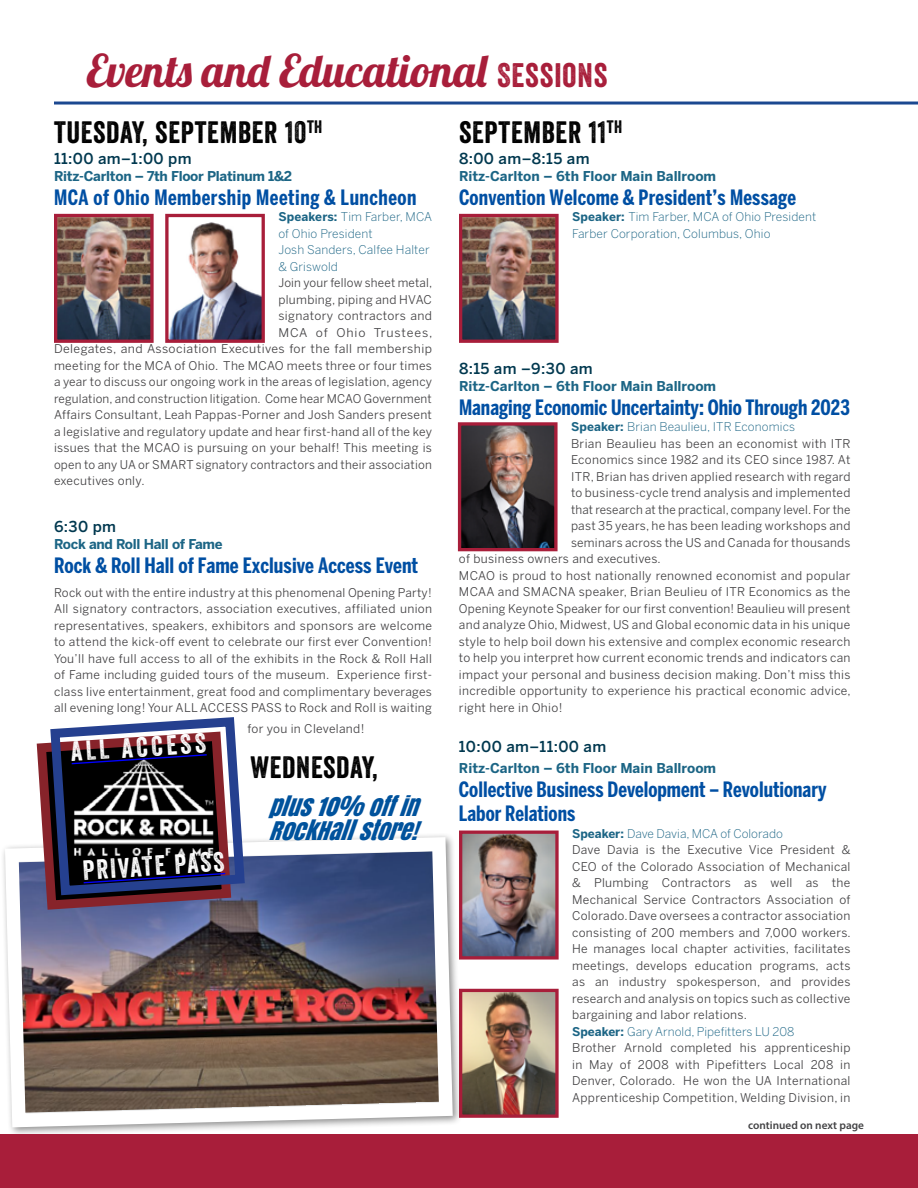
<style>
.page{position:relative;width:918px;height:1188px;background:#fff}
.page>*{position:absolute;margin:0;border:0;box-sizing:border-box;transform-origin:0 0}
.t1{font:45px "Lobster 1.4";color:#a81e3a}
.t2{font:30px "Veneer";letter-spacing:.025em;color:#000}
.t3{font:27px "Veneer";color:#fff}
.t4{font:italic 24px/24px "Anton";color:#00529c}
.t5{font:700 extra-condensed 21px/24px "Benton Sans";color:#004fa3}
.t6{font:700 extra-condensed 21px "Benton Sans";letter-spacing:.025em;color:#004fa3}
.t7{font:500 15px "Benton Sans";letter-spacing:.025em;color:#00384f}
.t8{font:700 13.5px "Benton Sans";color:#1c6585}
.t9{font:700 13.5px "Benton Sans";letter-spacing:-.02em;color:#1c6585}
.t10{font:12px/16.5px "Benton Sans";letter-spacing:.025em;color:#414042;text-align:justify}
.t11{font:300 12px/16.5px "Benton Sans";letter-spacing:.01em;color:#1c6585}
.t12{font:12px "Benton Sans";letter-spacing:.07em;color:#414042}
.t13{font:600 11.25px "Myriad Pro";color:#434345}
.s1{font-family:"Veneer";font-size:33px}
.s2{font-weight:700}
.s3{font-weight:700;color:#1c6585}
.s4{font-weight:300;color:#1c6585}
</style>
<div class="page">
<hr style="left:54px;top:102px;width:864px;height:3px;background:#1b4890">
<img style="left:3px;top:830px;width:457px;height:304px">
<div style="left:0;top:1134px;width:918px;height:54px;background:#a81e3a"></div>
<img style="left:462px;top:426px;width:92px;height:121px">
<div style="left:458px;top:422px;width:100px;height:129px;border:3px solid #a81e3a"></div>
<img style="left:463px;top:835px;width:92px;height:121px">
<div style="left:459px;top:831px;width:100px;height:129px;border:3px solid #a81e3a"></div>
<img style="left:169px;top:222px;width:92px;height:117px">
<div style="left:165px;top:214px;width:100px;height:129px;border:3px solid #a81e3a"></div>
<img style="left:58px;top:218px;width:92px;height:121px">
<div style="left:54px;top:214px;width:100px;height:129px;border:3px solid #a81e3a"></div>
<img style="left:463px;top:218px;width:92px;height:121px">
<div style="left:459px;top:214px;width:100px;height:129px;border:3px solid #a81e3a"></div>
<img style="left:463px;top:993px;width:92px;height:121px">
<div style="left:459px;top:989px;width:100px;height:129px;border:3px solid #a81e3a"></div>
<svg style="left:32px;top:717px;width:218px;height:197px"></svg>
<h1 class="t1" style="left:86px;top:42px;width:523px">Events and Educational <span class="s1">SESSIONS</span></h1>
<h2 class="t2" style="left:459px;top:114px;width:165px">SEPTEMBER 11<sup>TH</sup></h2>
<p class="t7" style="left:459px;top:150px;width:132px">8:00 am–8:15 am</p>
<p class="t8" style="left:459px;top:168px;width:259px">Ritz-Carlton – 6th Floor Main Ballroom</p>
<h3 class="t5" style="left:459px;top:185px;width:339px">Convention Welcome &amp; President’s Message</h3>
<p class="t11" style="left:572px;top:208px;width:246px"><span class="s2">Speaker:</span> Tim Farber, MCA of Ohio President<br>Farber Corporation, Columbus, Ohio</p>
<h2 class="t2" style="left:54px;top:114px;width:270px">TUESDAY, SEPTEMBER 10<sup>TH</sup></h2>
<p class="t7" style="left:54px;top:150px;width:139px">11:00 am–1:00 pm</p>
<p class="t9" style="left:54px;top:168px;width:240px">Ritz-Carlton – 7th Floor Platinum 1&amp;2</p>
<h3 class="t6" style="left:54px;top:185px;width:364px">MCA of Ohio Membership Meeting &amp; Luncheon</h3>
<p class="t11" style="left:278px;top:208px;width:155px"><span class="s2">Speakers:</span> Tim Farber, MCA of Ohio President<br>Josh Sanders, Calfee Halter &amp; Griswold</p>
<p class="t10" style="left:278px;top:274px;width:156px">Join your fellow sheet metal,</p>
<p class="t10" style="left:278px;top:291px;width:155px">plumbing, piping and HVAC</p>
<p class="t10" style="left:278px;top:307px;width:155px">signatory contractors and</p>
<p class="t12" style="left:278px;top:325px;width:155px">MCA of Ohio Trustees,</p>
<p class="t10" style="left:54px;top:340px;width:380px">Delegates, and Association Executives for the fall membership</p>
<p class="t10" style="left:54px;top:357px;width:379px">meeting for the MCA of Ohio. The MCAO meets three or four times</p>
<p class="t10" style="left:54px;top:373px;width:380px">a year to discuss our ongoing work in the areas of legislation, agency</p>
<p class="t10" style="left:54px;top:390px;width:379px">regulation, and construction litigation. Come hear MCAO Government</p>
<p class="t10" style="left:54px;top:406px;width:380px">Affairs Consultant, Leah Pappas-Porner and Josh Sanders present</p>
<p class="t10" style="left:54px;top:423px;width:380px">a legislative and regulatory update and hear first-hand all of the key</p>
<p class="t10" style="left:54px;top:439px;width:380px">issues that the MCAO is pursuing on your behalf! This meeting is</p>
<p class="t10" style="left:54px;top:456px;width:379px">open to any UA or SMART signatory contractors and their association</p>
<p class="t10" style="left:54px;top:472px;width:92px">executives only.</p>
<p class="t7" style="left:54px;top:518px;width:64px">6:30 pm</p>
<p class="t9" style="left:54px;top:536px;width:170px">Rock and Roll Hall of Fame</p>
<h3 class="t5" style="left:54px;top:553px;width:366px">Rock &amp; Roll Hall of Fame Exclusive Access Event</h3>
<p class="t10" style="left:54px;top:584px;width:380px">Rock out with the entire industry at this phenomenal Opening Party!<br>All signatory contractors, association executives, affiliated union representatives, speakers, exhibitors and sponsors are welcome to attend the kick-off event to celebrate our first ever Convention!<br>You’ll have full access to all of the exhibits in the Rock &amp; Roll Hall of Fame including guided tours of the museum. Experience first&shy;class live entertainment, great food and complimentary beverages all evening long! Your ALL ACCESS PASS to Rock and Roll is waiting</p>
<p class="t10" style="left:248px;top:721px;width:118px">for you in Cleveland!</p>
<h2 class="t2" style="left:250px;top:749px;width:129px">WEDNESDAY,</h2>
<p class="t7" style="left:459px;top:360px;width:135px">8:15 am –9:30 am</p>
<p class="t8" style="left:459px;top:378px;width:259px">Ritz-Carlton – 6th Floor Main Ballroom</p>
<h3 class="t5" style="left:459px;top:395px;width:392px">Managing Economic Uncertainty: Ohio Through 2023</h3>
<p class="t11" style="left:571px;top:418px;width:225px"><span class="s2">Speaker:</span> Brian Beaulieu, ITR Economics</p>
<p class="t10" style="left:571px;top:435px;width:281px">Brian Beaulieu has been an economist with ITR</p>
<p class="t10" style="left:571px;top:451px;width:281px">Economics since 1982 and its CEO since 1987. At</p>
<p class="t10" style="left:571px;top:468px;width:281px">ITR, Brian has driven applied research with regard</p>
<p class="t10" style="left:571px;top:484px;width:281px">to business-cycle trend analysis and implemented</p>
<p class="t10" style="left:571px;top:501px;width:281px">that research at the practical, company level. For the</p>
<p class="t10" style="left:571px;top:517px;width:281px">past 35 years, he has been leading workshops and</p>
<p class="t10" style="left:571px;top:534px;width:281px">seminars across the US and Canada for thousands</p>
<p class="t10" style="left:459px;top:550px;width:203px">of business owners and executives.</p>
<p class="t10" style="left:459px;top:567px;width:393px">MCAO is proud to host nationally renowned economist and popular</p>
<p class="t10" style="left:459px;top:583px;width:393px">MCAA and SMACNA speaker, Brian Beulieu of ITR Economics as the</p>
<p class="t10" style="left:459px;top:600px;width:393px">Opening Keynote Speaker for our first convention! Beaulieu will present</p>
<p class="t10" style="left:459px;top:616px;width:393px">and analyze Ohio, Midwest, US and Global economic data in his unique</p>
<p class="t10" style="left:459px;top:633px;width:393px">style to help boil down his extensive and complex economic research</p>
<p class="t10" style="left:459px;top:649px;width:393px">to help you interpret how current economic trends and indicators can</p>
<p class="t10" style="left:459px;top:666px;width:393px">impact your personal and business decision making. Don’t miss this</p>
<p class="t10" style="left:459px;top:682px;width:393px">incredible opportunity to experience his practical economic advice,</p>
<p class="t10" style="left:459px;top:699px;width:105px">right here in Ohio!</p>
<p class="t7" style="left:459px;top:738px;width:149px">10:00 am–11:00 am</p>
<p class="t8" style="left:459px;top:760px;width:259px">Ritz-Carlton – 6th Floor Main Ballroom</p>
<h3 class="t5" style="left:459px;top:777px;width:369px">Collective Business Development – Revolutionary<br>Labor Relations</h3>
<p class="t10" style="left:572px;top:825px;width:280px;text-align:left"><span class="s3">Speaker:</span> <span class="s4">Dave Davia, MCA of Colorado<br></span>Dave Davia is the Executive Vice President &amp; CEO of the Colorado Association of Mechanical &amp; Plumbing Contractors as well as the Mechanical Service Contractors Association of Colorado. Dave oversees a contractor association consisting of 200 members and 7,000 workers.<br>He manages local chapter activities, facilitates meetings, develops education programs, acts as an industry spokesperson, and provides research and analysis on topics such as collective bargaining and labor relations.<br><span class="s3">Speaker:</span> <span class="s4">Gary Arnold, Pipefitters LU 208<br></span>Brother Arnold completed his apprenticeship in May of 2008 with Pipefitters Local 208 in Denver, Colorado. He won the UA International Apprenticeship Competition, Welding Division, in</p>
<h3 class="t3" style="left:70px;top:735px;width:137px;rotate:-4deg">ALL ACCESS</h3>
<h3 class="t4" style="left:268px;top:794px;width:163px">PLUS10% OFFIN<br>ROCKHALLSTORE!</h3>
<h3 class="t3" style="left:82px;top:854px;width:143px;rotate:-4deg">PRIVATE PASS</h3>
<p class="t13" style="left:748px;top:1119px;width:117px">continued on next page</p>
</div>
